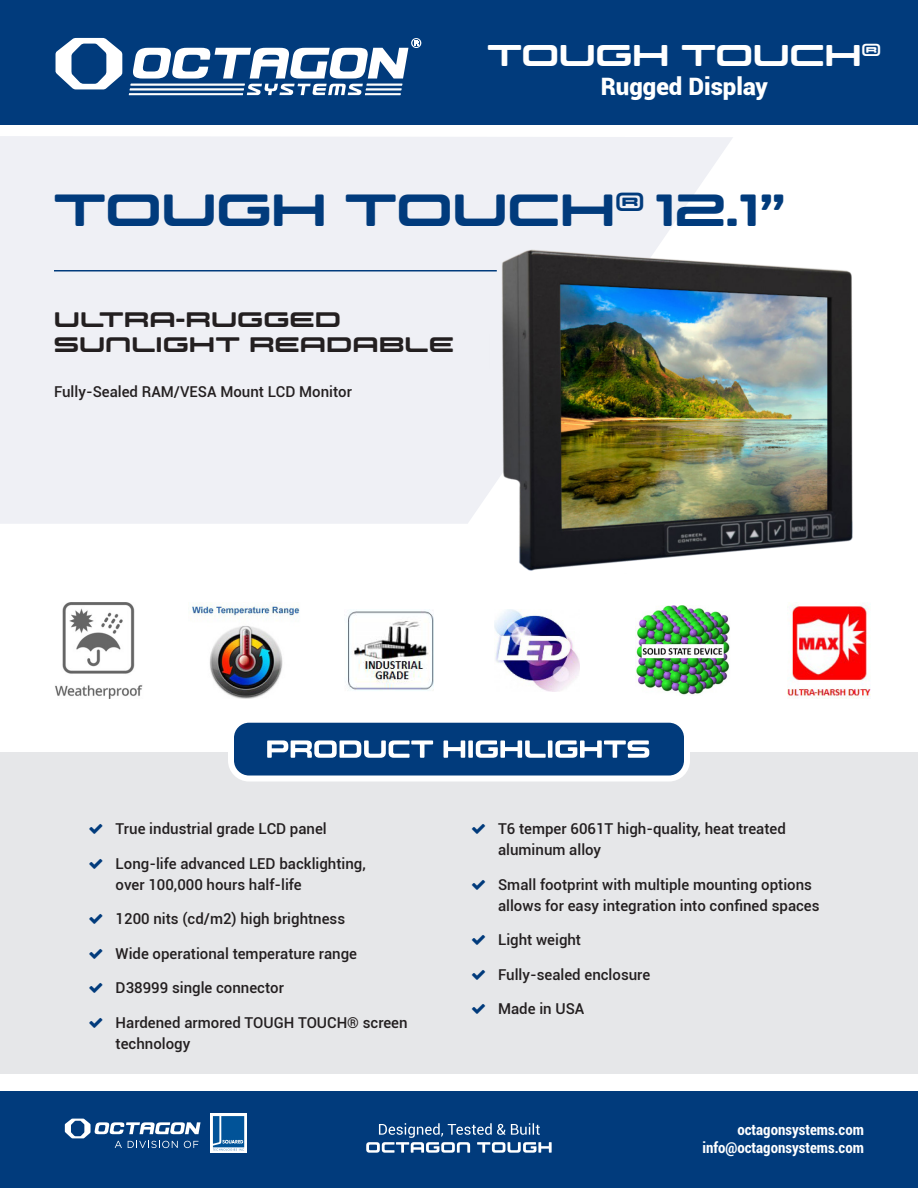
<style>
.page{position:relative;width:918px;height:1188px;background:#fff}
.page>*{position:absolute;margin:0;border:0;box-sizing:border-box;transform-origin:0 0}
.t1{font:45px "Controller Ext W01 Five";letter-spacing:.01em;color:#013b7c}
.t2{font:30px "Controller Ext W01 Five";letter-spacing:.01em;color:#fff}
.t3{font:900 24px "Roboto";color:#fff}
.t4{font:21px/25.2px "Controller Ext W01 Five";letter-spacing:.035em;color:#231f20}
.t5{font:500 15px/21px "Roboto";color:#231f20}
.t6{font:700 condensed 15px/18px "Roboto";color:#fff;text-align:right}
</style>
<div class="page">
<div style="left:0;top:0;width:918px;height:125px;background:#013b7c"></div>
<div style="left:0;top:1091px;width:918px;height:97px;background:#013b7c"></div>
<hr style="left:131px;top:84px;width:114px;height:1px;background:#fff">
<hr style="left:130px;top:89px;width:114px;height:1px;background:#fff">
<hr style="left:129px;top:93px;width:114px;height:2px;background:#fff">
<svg style="left:56px;top:38px;width:66px;height:51px"></svg>
<svg style="left:133px;top:38px;width:288px;height:57px"></svg>
<svg style="left:210px;top:1114px;width:37px;height:39px"></svg>
<svg style="left:213px;top:1116px;width:31px;height:35px"></svg>
<svg style="left:65px;top:1119px;width:136px;height:29px"></svg>
<svg style="left:366px;top:1123px;width:186px;height:30px"></svg>
<div style="left:0;top:136px;width:733px;height:388px;background:#eff0f5"></div>
<hr style="left:54px;top:270px;width:443px;height:2px;background:#013b7c">
<div style="left:0;top:752px;width:918px;height:321px;background:#e6e7e9"></div>
<div style="left:231px;top:720px;width:456px;height:59px;background:#013b7c;border-radius:18px"></div>
<div style="left:228px;top:717px;width:462px;height:65px;border:6px solid #fff;border-radius:18px"></div>
<svg style="left:267px;top:740px;width:382px;height:18px"></svg>
<img style="left:55px;top:602px;width:88px;height:97px">
<img style="left:190px;top:603px;width:110px;height:96px">
<img style="left:787px;top:602px;width:84px;height:97px">
<img style="left:347px;top:610px;width:87px;height:81px">
<img style="left:494px;top:609px;width:85px;height:82px">
<img style="left:636px;top:605px;width:94px;height:90px">
<img style="left:489px;top:244px;width:364px;height:327px">
<p class="t2" style="left:488px;top:37px;width:395px">TOUGH TOUCH<sup>®</sup></p>
<p class="t3" style="left:601px;top:70px;width:169px">Rugged Display</p>
<p class="t1" style="left:54px;top:183px;width:733px">TOUGH TOUCH<sup>®</sup> 12.1”</p>
<p class="t4" style="left:54px;top:307px;width:401px">ULTRA-RUGGED<br>SUNLIGHT READABLE</p>
<p class="t5" style="left:54px;top:381px;width:300px">Fully-Sealed RAM/VESA Mount LCD Monitor</p>
<p class="t5" style="left:116px;top:818px;width:213px">True industrial grade LCD panel</p>
<p class="t5" style="left:116px;top:852px;width:252px">Long-life advanced LED backlighting, over 100,000 hours half-life</p>
<p class="t5" style="left:116px;top:908px;width:231px">1200 nits (cd/m2) high brightness</p>
<p class="t5" style="left:116px;top:942px;width:243px">Wide operational temperature range</p>
<p class="t5" style="left:116px;top:977px;width:170px">D38999 single connector</p>
<p class="t5" style="left:116px;top:1011px;width:294px">Hardened armored TOUGH TOUCH® screen technology</p>
<p class="t5" style="left:498px;top:818px;width:289px">T6 temper 6061T high-quality, heat treated aluminum alloy</p>
<p class="t5" style="left:498px;top:873px;width:323px">Small footprint with multiple mounting options allows for easy integration into confined spaces</p>
<p class="t5" style="left:498px;top:929px;width:85px">Light weight</p>
<p class="t5" style="left:498px;top:963px;width:154px">Fully-sealed enclosure</p>
<p class="t5" style="left:498px;top:998px;width:88px">Made in USA</p>
<p class="t6" style="left:702px;top:1120px;width:163px">octagonsystems.com info@octagonsystems.com</p>
</div>
